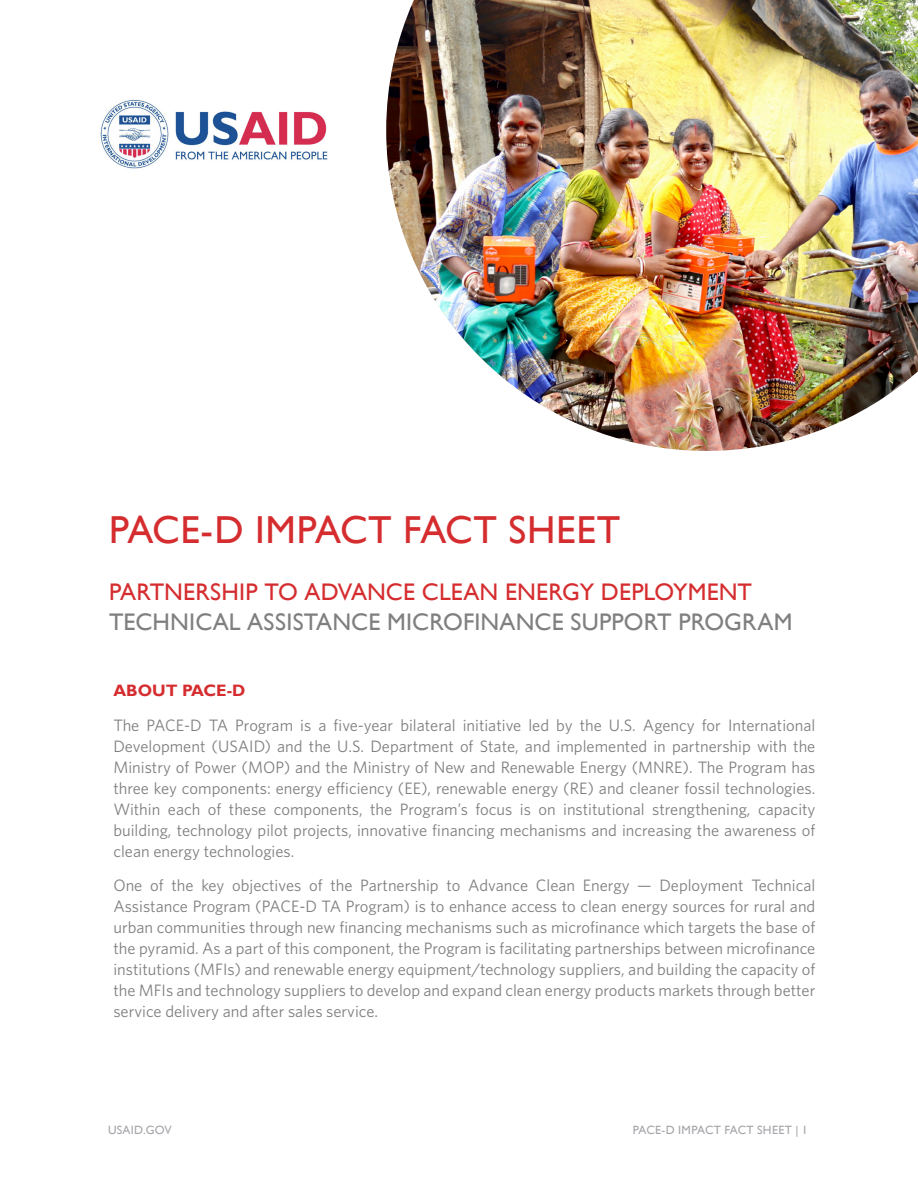
<style>
.page{position:relative;width:918px;height:1188px;background:#fff}
.page>*{position:absolute;margin:0;border:0;box-sizing:border-box;transform-origin:0 0}
.Body_11{font:39px "Gill Sans";letter-spacing:.015em;color:#d52d2f}
.Body_11-2{font:24px "Gill Sans";letter-spacing:.005em;color:#7f7f7f}
.Body_11-3{font:24px "Gill Sans";letter-spacing:.005em;color:#d52d2f}
.t1{font:16.5px/21px "Whitney";color:#7f7f7f;text-align:justify}
.t2{font:700 16.5px "Gill Sans";color:#d52d2f}
.Body_11-4{font:12px "Gill Sans";letter-spacing:.025em;color:#a4a5a9}
</style>
<div class="page">
<img style="left:100px;top:99px;width:228px;height:70px">
<img style="left:386px;top:0;width:532px;height:451px">
<p class="Body_11" style="left:109px;top:508px;width:513px">PACE-D IMPACT FACT SHEET</p>
<p class="Body_11-3" style="left:109px;top:578px;width:645px">PARTNERSHIP TO ADVANCE CLEAN ENERGY DEPLOYMENT</p>
<p class="Body_11-2" style="left:109px;top:608px;width:685px">TECHNICAL ASSISTANCE MICROFINANCE SUPPORT PROGRAM</p>
<p class="t2" style="left:113px;top:681px;width:134px">ABOUT PACE-D</p>
<p class="t1" style="left:113px;top:714px;width:704px">The PACE-D TA Program is a five-year bilateral initiative led by the U.S. Agency for International Development (USAID) and the U.S. Department of State, and implemented in partnership with the Ministry of Power (MOP) and the Ministry of New and Renewable Energy (MNRE). The Program has three key components: energy efficiency (EE), renewable energy (RE) and cleaner fossil technologies.<br>Within each of these components, the Program’s focus is on institutional strengthening, capacity building, technology pilot projects, innovative financing mechanisms and increasing the awareness of clean energy technologies.</p>
<p class="t1" style="left:113px;top:875px;width:704px">One of the key objectives of the Partnership to Advance Clean Energy — Deployment Technical Assistance Program (PACE-D TA Program) is to enhance access to clean energy sources for rural and urban communities through new financing mechanisms such as microfinance which targets the base of the pyramid. As a part of this component, the Program is facilitating partnerships between microfinance institutions (MFIs) and renewable energy equipment/technology suppliers, and building the capacity of the MFIs and technology suppliers to develop and expand clean energy products markets through better service delivery and after sales service.</p>
<p class="Body_11-4" style="left:108px;top:1123px;width:65px">USAID.GOV</p>
<p class="Body_11-4" style="left:633px;top:1123px;width:177px">PACE-D IMPACT FACT SHEET | 1</p>
</div>
